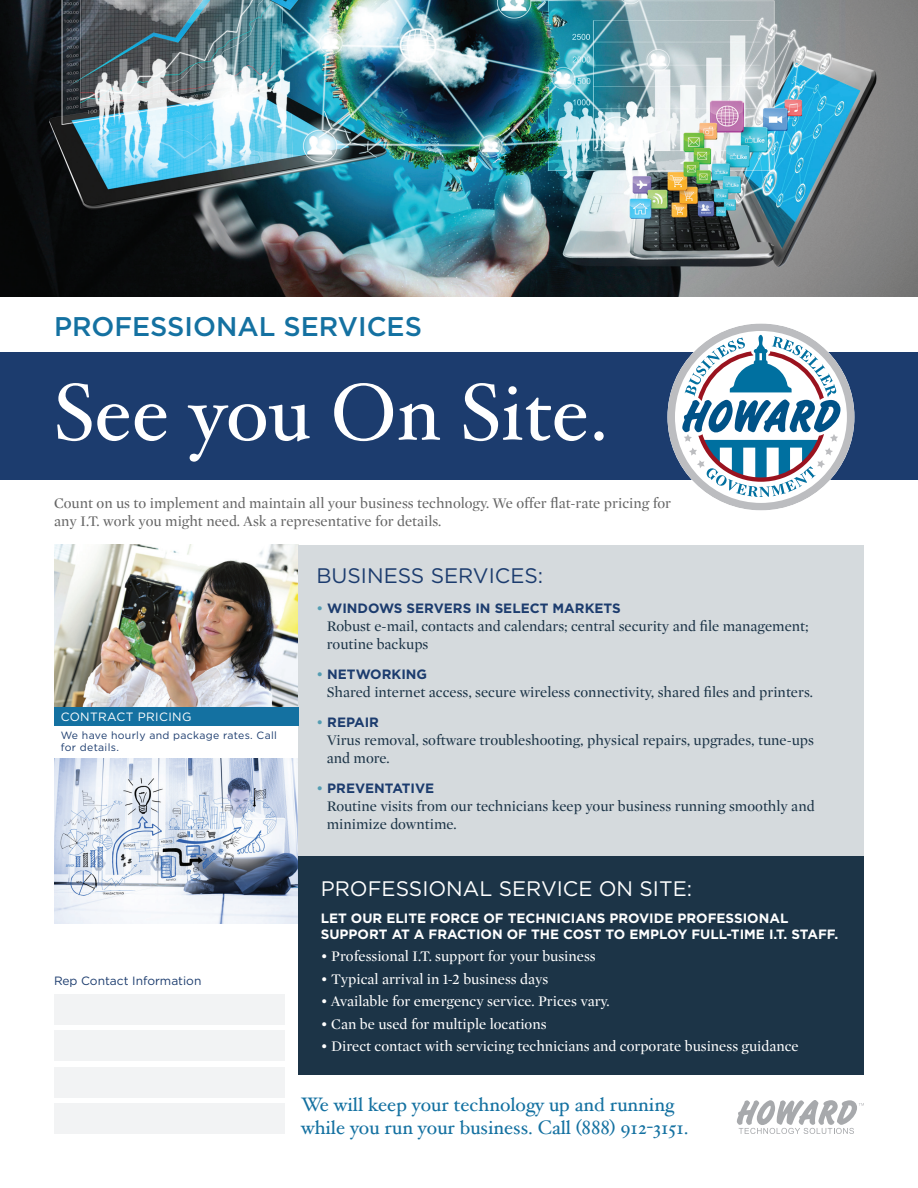
<style>
.page{position:relative;width:918px;height:1188px;background:#fff}
.page>*{position:absolute;margin:0;border:0;box-sizing:border-box;transform-origin:0 0}
.t1{font:79.95px "Hoefler Text";color:#fff}
.t2{font:500 27px "Gotham";color:#1471a1}
.t3{font:21px "Gotham";color:#fff}
.t4{font:21px "Gotham";color:#1c3c6e}
.t5{font:19.5px/23.4px "Hoefler Text";color:#1471a1}
.t6{font:15px/18px "Mercury Display Roman";color:#1c3447}
.t7{font:15px "Mercury Display Roman";color:#fff}
.t8{font:15px/18px "Mercury Display Roman";color:#666}
.t9{font:700 13.5px/16.2px "Gotham";color:#fff}
.t10{font:700 13.5px "Gotham";color:#1c3c6e}
.t11{font:12px "Gotham";color:#1c3c6e}
.t12{font:12px "Gotham";letter-spacing:.03em;color:#fff}
.t13{font:10.5px/12.6px "Gotham";letter-spacing:.03em;color:#1c3c6e}
.s1{color:#549db3}
</style>
<div class="page">
<img style="left:0;top:0;width:918px;height:297px">
<div style="left:0;top:352px;width:918px;height:127px;background:#1c3c6e"></div>
<svg style="left:667px;top:323px;width:187px;height:187px"></svg>
<img style="left:54px;top:759px;width:244px;height:165px">
<img style="left:54px;top:545px;width:244px;height:162px">
<div style="left:298px;top:545px;width:566px;height:311px;background:#d5dadd"></div>
<div style="left:298px;top:856px;width:566px;height:219px;background:#1c3447"></div>
<svg style="left:737px;top:1100px;width:127px;height:34px"></svg>
<div style="left:54px;top:995px;width:230px;height:30px;background:#f2f3f4"></div>
<div style="left:54px;top:1031px;width:230px;height:30px;background:#f2f3f4"></div>
<div style="left:54px;top:1067px;width:230px;height:30px;background:#f2f3f4"></div>
<div style="left:54px;top:1103px;width:230px;height:31px;background:#f2f3f4"></div>
<div style="left:54px;top:707px;width:244px;height:19px;background:#1471a1"></div>
<h2 class="t2" style="left:54px;top:311px;width:370px">PROFESSIONAL SERVICES</h2>
<h1 class="t1" style="left:54px;top:365px;width:556px">See you On Site.</h1>
<p class="t8" style="left:54px;top:494px;width:619px">Count on us to implement and maintain all your business technology. We offer flat-rate pricing for any I.T. work you might need. Ask a representative for details.</p>
<h3 class="t4" style="left:316px;top:564px;width:228px">BUSINESS SERVICES:</h3>
<p class="t10" style="left:316px;top:601px;width:306px"><span class="s1">•</span> WINDOWS SERVERS IN SELECT MARKETS</p>
<p class="t6" style="left:327px;top:618px;width:483px">Robust e-mail, contacts and calendars; central security and file management; routine backups</p>
<p class="t10" style="left:316px;top:667px;width:112px"><span class="s1">•</span> NETWORKING</p>
<p class="t6" style="left:327px;top:684px;width:488px">Shared internet access, secure wireless connectivity, shared files and printers.</p>
<p class="t10" style="left:316px;top:715px;width:64px"><span class="s1">•</span> REPAIR</p>
<p class="t6" style="left:327px;top:732px;width:489px">Virus removal, software troubleshooting, physical repairs, upgrades, tune-ups and more.</p>
<p class="t10" style="left:316px;top:781px;width:119px"><span class="s1">•</span> PREVENTATIVE</p>
<p class="t6" style="left:327px;top:798px;width:489px">Routine visits from our technicians keep your business running smoothly and minimize downtime.</p>
<p class="t12" style="left:61px;top:710px;width:132px">CONTRACT PRICING</p>
<p class="t13" style="left:61px;top:728px;width:218px">We have hourly and package rates. Call for details.</p>
<p class="t11" style="left:54px;top:974px;width:149px">Rep Contact Information</p>
<h3 class="t3" style="left:321px;top:877px;width:373px">PROFESSIONAL SERVICE ON SITE:</h3>
<p class="t9" style="left:321px;top:909px;width:519px">LET OUR ELITE FORCE OF TECHNICIANS PROVIDE PROFESSIONAL<br>SUPPORT AT A FRACTION OF THE COST TO EMPLOY FULL-TIME I.T. STAFF.</p>
<p class="t7" style="left:321px;top:948px;width:276px">• Professional I.T. support for your business</p>
<p class="t7" style="left:321px;top:970px;width:229px">• Typical arrival in 1-2 business days</p>
<p class="t7" style="left:321px;top:993px;width:290px">• Available for emergency service. Prices vary.</p>
<p class="t7" style="left:321px;top:1015px;width:227px">• Can be used for multiple locations</p>
<p class="t7" style="left:321px;top:1038px;width:480px">• Direct contact with servicing technicians and corporate business guidance</p>
<h3 class="t5" style="left:301px;top:1092px;width:389px">We will keep your technology up and running while you run your business. Call (888) 912-3151.</h3>
</div>
